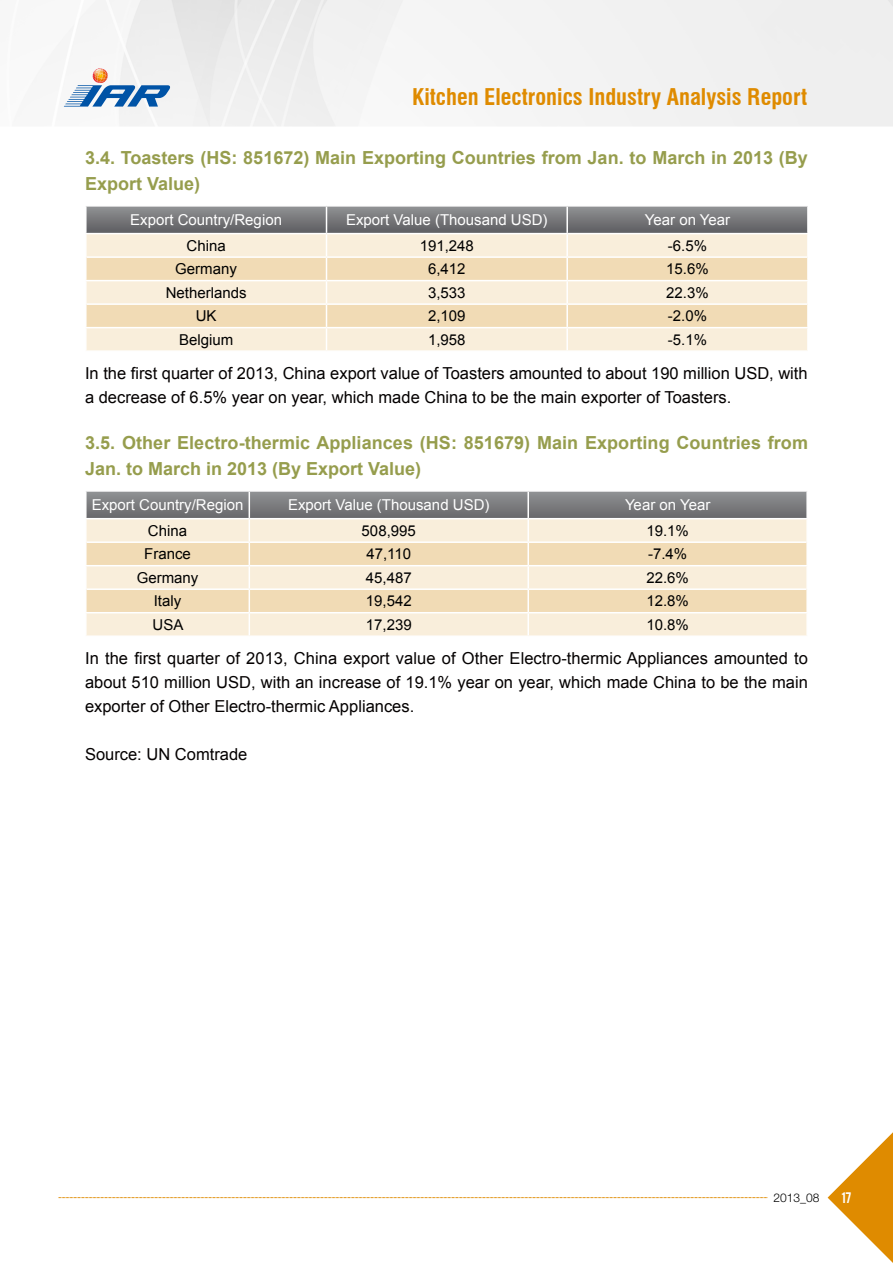
<style>
.page{position:relative;width:893px;height:1263px;background:#fff}
.page>*{position:absolute;margin:0;border:0;box-sizing:border-box;transform-origin:0 0}
.t1{font:700 condensed 22.5px "Swiss 721 BT";color:#df8b00}
.t2{font:700 18px/25.5px "Arial";color:#969d4d}
.t3{font:16.5px/24px "Arial";color:#040000}
.t4{font:15px "Arial";color:#000}
.t5{font:15px "Arial";color:#fff}
.t6{font:300 12px "Helvetica Neue LT Pro";color:#000}
.t7{font:12px "Bebas";color:#fff}
</style>
<div class="page">
<svg style="left:828px;top:1132px;width:65px;height:131px"></svg>
<svg style="left:58px;top:1197px;width:709px;height:1px"></svg>
<svg style="left:64px;top:68px;width:106px;height:39px"></svg>
<svg style="left:86px;top:207px;width:722px;height:143px;background:#dfd3be"></svg>
<hr style="left:567px;top:327px;width:242px;height:1px;background:#fff">
<hr style="left:807px;top:328px;width:2px;height:22px;background:#fff">
<hr style="left:566px;top:234px;width:2px;height:22px;background:#fff">
<hr style="left:87px;top:256px;width:239px;height:2px;background:#fff">
<hr style="left:326px;top:256px;width:241px;height:2px;background:#fff">
<hr style="left:567px;top:256px;width:240px;height:2px;background:#fff">
<hr style="left:566px;top:258px;width:2px;height:22px;background:#fff">
<hr style="left:566px;top:281px;width:2px;height:22px;background:#fff">
<hr style="left:87px;top:303px;width:239px;height:2px;background:#fff">
<hr style="left:326px;top:303px;width:241px;height:2px;background:#fff">
<hr style="left:567px;top:303px;width:240px;height:2px;background:#fff">
<hr style="left:566px;top:305px;width:2px;height:22px;background:#fff">
<hr style="left:566px;top:328px;width:2px;height:22px;background:#fff">
<hr style="left:85px;top:207px;width:2px;height:26px;background:#fff">
<hr style="left:807px;top:207px;width:2px;height:26px;background:#fff">
<hr style="left:85px;top:233px;width:241px;height:1px;background:#fff">
<hr style="left:326px;top:233px;width:241px;height:1px;background:#fff">
<hr style="left:567px;top:233px;width:242px;height:1px;background:#fff">
<svg style="left:86px;top:492px;width:721px;height:143px;background:#dfd3be"></svg>
<hr style="left:528px;top:612px;width:280px;height:1px;background:#fff">
<hr style="left:806px;top:613px;width:2px;height:22px;background:#fff">
<hr style="left:527px;top:519px;width:2px;height:22px;background:#fff">
<hr style="left:87px;top:541px;width:162px;height:2px;background:#fff">
<hr style="left:249px;top:541px;width:279px;height:2px;background:#fff">
<hr style="left:528px;top:541px;width:278px;height:2px;background:#fff">
<hr style="left:527px;top:543px;width:2px;height:22px;background:#fff">
<hr style="left:527px;top:566px;width:2px;height:22px;background:#fff">
<hr style="left:87px;top:588px;width:162px;height:2px;background:#fff">
<hr style="left:249px;top:588px;width:279px;height:2px;background:#fff">
<hr style="left:528px;top:588px;width:278px;height:2px;background:#fff">
<hr style="left:527px;top:590px;width:2px;height:22px;background:#fff">
<hr style="left:527px;top:613px;width:2px;height:22px;background:#fff">
<hr style="left:85px;top:492px;width:2px;height:26px;background:#fff">
<hr style="left:806px;top:492px;width:2px;height:26px;background:#fff">
<hr style="left:85px;top:518px;width:164px;height:1px;background:#fff">
<hr style="left:249px;top:518px;width:279px;height:1px;background:#fff">
<hr style="left:528px;top:518px;width:280px;height:1px;background:#fff">
<h1 class="t1" style="left:412px;top:84px;width:397px">Kitchen Electronics Industry Analysis Report</h1>
<p class="t2" style="left:85px;top:146px;width:724px">3.4. Toasters (HS: 851672) Main Exporting Countries from Jan. to March in 2013 (By<br>Export Value)</p>
<p class="t5" style="left:130px;top:210px;width:153px">Export Country/Region</p>
<p class="t5" style="left:346px;top:210px;width:203px">Export Value (Thousand USD)</p>
<p class="t5" style="left:645px;top:210px;width:87px">Year on Year</p>
<p class="t4" style="left:187px;top:236px;width:41px">China</p>
<p class="t4" style="left:420px;top:236px;width:56px">191,248</p>
<p class="t4" style="left:668px;top:236px;width:41px">-6.5%</p>
<p class="t4" style="left:175px;top:259px;width:63px">Germany</p>
<p class="t4" style="left:428px;top:259px;width:39px">6,412</p>
<p class="t4" style="left:666px;top:259px;width:44px">15.6%</p>
<p class="t4" style="left:166px;top:283px;width:82px">Netherlands</p>
<p class="t4" style="left:428px;top:283px;width:39px">3,533</p>
<p class="t4" style="left:666px;top:283px;width:44px">22.3%</p>
<p class="t4" style="left:196px;top:306px;width:22px">UK</p>
<p class="t4" style="left:428px;top:306px;width:39px">2,109</p>
<p class="t4" style="left:668px;top:306px;width:41px">-2.0%</p>
<p class="t4" style="left:179px;top:330px;width:56px">Belgium</p>
<p class="t4" style="left:428px;top:330px;width:39px">1,958</p>
<p class="t4" style="left:668px;top:330px;width:41px">-5.1%</p>
<p class="t3" style="left:85px;top:361px;width:724px">In the first quarter of 2013, China export value of Toasters amounted to about 190 million USD, with a decrease of 6.5% year on year, which made China to be the main exporter of Toasters.</p>
<p class="t2" style="left:85px;top:431px;width:724px">3.5. Other Electro-thermic Appliances (HS: 851679) Main Exporting Countries from<br>Jan. to March in 2013 (By Export Value)</p>
<p class="t5" style="left:92px;top:495px;width:153px">Export Country/Region</p>
<p class="t5" style="left:288px;top:495px;width:203px">Export Value (Thousand USD)</p>
<p class="t5" style="left:625px;top:495px;width:87px">Year on Year</p>
<p class="t4" style="left:148px;top:521px;width:41px">China</p>
<p class="t4" style="left:362px;top:521px;width:56px">508,995</p>
<p class="t4" style="left:646px;top:521px;width:44px">19.1%</p>
<p class="t4" style="left:144px;top:544px;width:48px">France</p>
<p class="t4" style="left:366px;top:544px;width:46px">47,110</p>
<p class="t4" style="left:648px;top:544px;width:41px">-7.4%</p>
<p class="t4" style="left:137px;top:568px;width:63px">Germany</p>
<p class="t4" style="left:366px;top:568px;width:47px">45,487</p>
<p class="t4" style="left:646px;top:568px;width:44px">22.6%</p>
<p class="t4" style="left:154px;top:591px;width:29px">Italy</p>
<p class="t4" style="left:366px;top:591px;width:47px">19,542</p>
<p class="t4" style="left:646px;top:591px;width:44px">12.8%</p>
<p class="t4" style="left:153px;top:615px;width:32px">USA</p>
<p class="t4" style="left:366px;top:615px;width:47px">17,239</p>
<p class="t4" style="left:646px;top:615px;width:44px">10.8%</p>
<p class="t3" style="left:85px;top:646px;width:724px;text-align:justify">In the first quarter of 2013, China export value of Other Electro-thermic Appliances amounted to about 510 million USD, with an increase of 19.1% year on year, which made China to be the main exporter of Other Electro-thermic Appliances.</p>
<p class="t3" style="left:85px;top:742px;width:164px">Source: UN Comtrade</p>
<p class="t6" style="left:773px;top:1190px;width:48px">2013_08</p>
<p class="t7" style="left:841px;top:1189px;width:12px">17</p>
</div>
